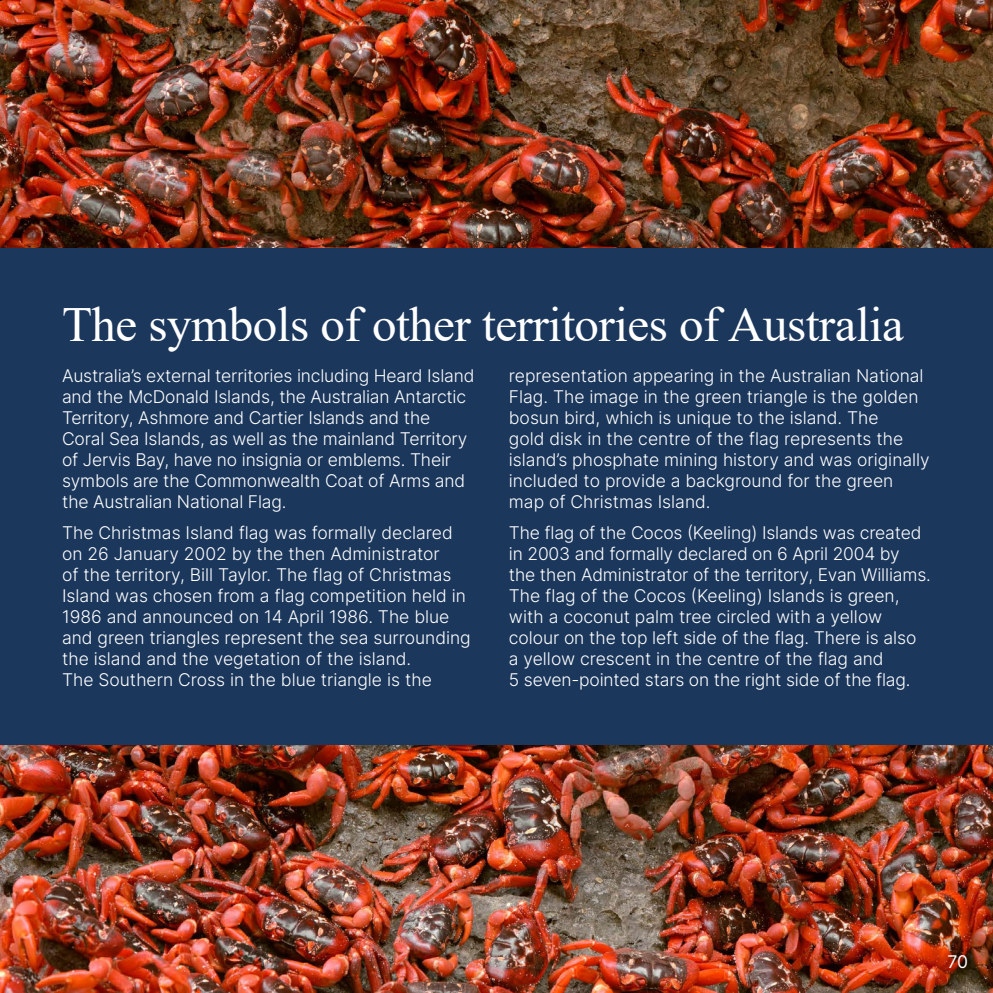
<style>
.page{position:relative;width:993px;height:993px;background:#fff}
.page>*{position:absolute;margin:0;border:0;box-sizing:border-box;transform-origin:0 0}
.t1{font:49px "Times New Roman";letter-spacing:-.01em;color:#fff}
.Body{font:300 17.5px/21px "Inter";color:#fff}
.t2{font:17.5px "Inter";color:#fff}
</style>
<div class="page">
<img style="left:0;top:0;width:992px;height:248px">
<img style="left:0;top:744px;width:992px;height:248px">
<div style="left:0;top:248px;width:992px;height:496px;background:#1b375c"></div>
<h3 class="t1" style="left:62px;top:290px;width:843px">The symbols of other territories of Australia</h3>
<p class="Body" style="left:62px;top:364px;width:414px">Australia’s external territories including Heard Island and the McDonald Islands, the Australian Antarctic Territory, Ashmore and Cartier Islands and the Coral Sea Islands, as well as the mainland Territory of Jervis Bay, have no insignia or emblems. Their symbols are the Commonwealth Coat of Arms and the Australian National Flag.</p>
<p class="Body" style="left:62px;top:521px;width:410px">The Christmas Island flag was formally declared on 26 January 2002 by the then Administrator<br>of the territory, Bill Taylor. The flag of Christmas Island was chosen from a flag competition held in 1986 and announced on 14 April 1986. The blue and green triangles represent the sea surrounding the island and the vegetation of the island.<br>The Southern Cross in the blue triangle is the</p>
<p class="Body" style="left:508px;top:364px;width:422px">representation appearing in the Australian National Flag. The image in the green triangle is the golden bosun bird, which is unique to the island. The<br>gold disk in the centre of the flag represents the island’s phosphate mining history and was originally included to provide a background for the green map of Christmas Island.</p>
<p class="Body" style="left:508px;top:521px;width:423px">The flag of the Cocos (Keeling) Islands was created in 2003 and formally declared on 6 April 2004 by<br>the then Administrator of the territory, Evan Williams.<br>The flag of the Cocos (Keeling) Islands is green, with a coconut palm tree circled with a yellow colour on the top left side of the flag. There is also<br>a yellow crescent in the centre of the flag and<br>5 seven-pointed stars on the right side of the flag.</p>
<p class="t2" style="left:947px;top:948px;width:22px">70</p>
</div>
